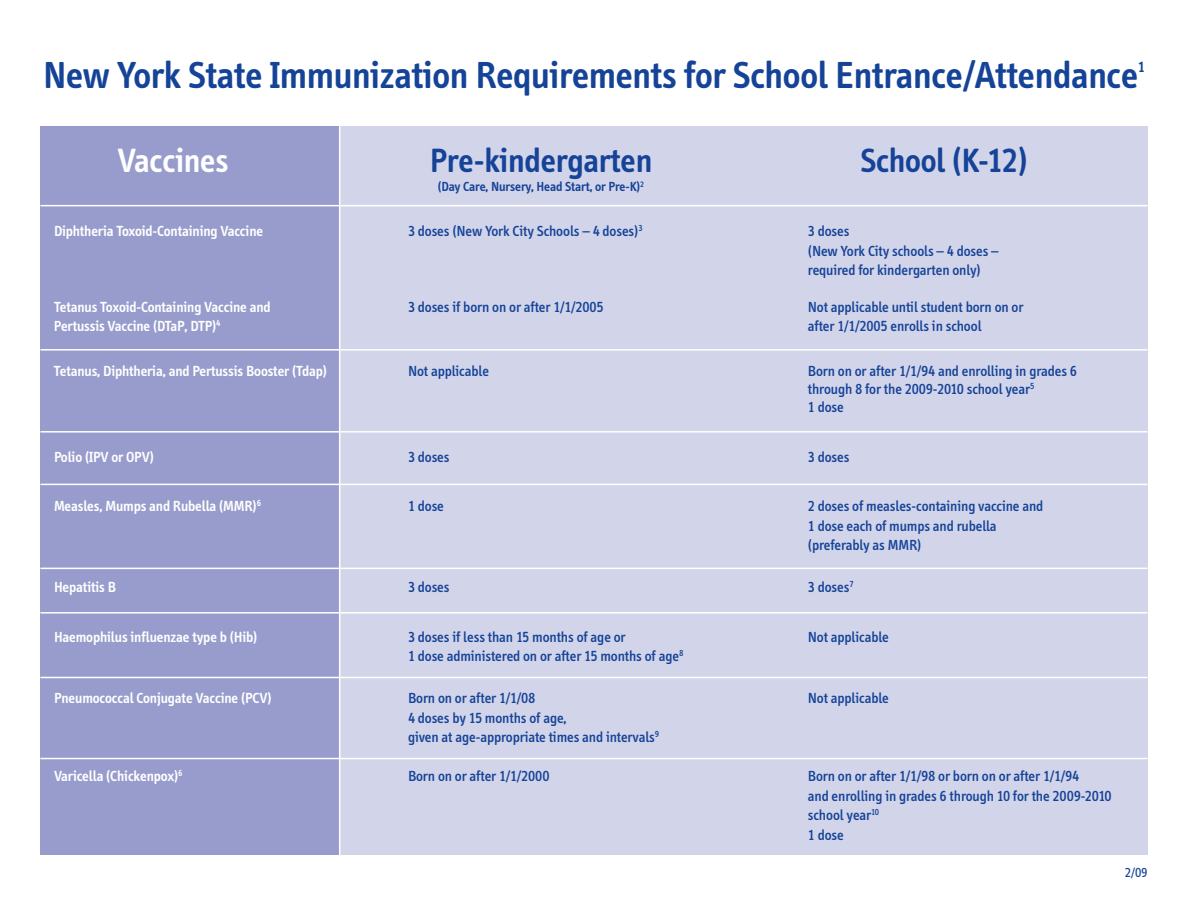
<style>
.page{position:relative;width:1188px;height:918px;background:#fff}
.page>*{position:absolute;margin:0;border:0;box-sizing:border-box;transform-origin:0 0}
.t1{font:600 38.55px "Info";color:#154398}
.t2{font:600 34.5px "Info";color:#154398}
.t3{font:600 34.5px "Info";color:#fff}
.t4{font:600 15.3px "Info";color:#154398}
.t5{font:500 15px/19.5px "Info";color:#154398}
.t6{font:600 15px "Info";color:#fff}
.t7{font:600 13.5px "Info";color:#154398}
.t8{font:13.5px "Info";color:#154398}
</style>
<div class="page">
<div style="left:40px;top:126px;width:300px;height:729px;background:#979ccc"></div>
<div style="left:340px;top:126px;width:808px;height:729px;background:#d2d4e9"></div>
<hr style="left:40px;top:349px;width:1108px;height:2px;background:#fff">
<hr style="left:40px;top:205px;width:1108px;height:1px;background:#fff">
<hr style="left:40px;top:431px;width:1108px;height:2px;background:#fff">
<hr style="left:40px;top:484px;width:1108px;height:1px;background:#fff">
<hr style="left:40px;top:612px;width:1108px;height:2px;background:#fff">
<hr style="left:40px;top:568px;width:1108px;height:1px;background:#fff">
<hr style="left:339px;top:126px;width:1px;height:729px;background:#fff">
<hr style="left:40px;top:677px;width:1108px;height:1px;background:#fff">
<hr style="left:40px;top:758px;width:1108px;height:1px;background:#fff">
<h1 class="t1" style="left:43px;top:60px;width:1096px">New York State Immunization Requirements for School Entrance/Attendance</h1>
<p class="t4" style="left:1138px;top:61px;width:9px">1</p>
<h2 class="t3" style="left:118px;top:147px;width:112px">Vaccines</h2>
<h2 class="t2" style="left:430px;top:147px;width:224px">Pre-kindergarten</h2>
<p class="t7" style="left:438px;top:182px;width:208px">(Day Care, Nursery, Head Start, or Pre-K)<sup>2</sup></p>
<h2 class="t2" style="left:860px;top:147px;width:168px">School (K-12)</h2>
<p class="t6" style="left:54px;top:226px;width:211px">Diphtheria Toxoid-Containing Vaccine</p>
<p class="t5" style="left:408px;top:223px;width:236px">3 doses (New York City Schools – 4 doses)<sup>3</sup></p>
<p class="t5" style="left:808px;top:223px;width:192px">3 doses<br>(New York City schools – 4 doses – required for kindergarten only)</p>
<p class="t6" style="left:54px;top:301px;width:218px">Tetanus Toxoid-Containing Vaccine and</p>
<p class="t5" style="left:408px;top:298px;width:197px">3 doses if born on or after 1/1/2005</p>
<p class="t5" style="left:808px;top:298px;width:217px">Not applicable until student born on or</p>
<p class="t6" style="left:54px;top:321px;width:168px">Pertussis Vaccine (DTaP, DTP)<sup>4</sup></p>
<p class="t5" style="left:808px;top:318px;width:175px">after 1/1/2005 enrolls in school</p>
<p class="t6" style="left:54px;top:366px;width:274px">Tetanus, Diphtheria, and Pertussis Booster (Tdap)</p>
<p class="t5" style="left:408px;top:363px;width:82px">Not applicable</p>
<p class="t5" style="left:808px;top:364px;width:271px;line-height:18px">Born on or after 1/1/94 and enrolling in grades 6 through 8 for the 2009-2010 school year<sup>5<br></sup>1 dose</p>
<p class="t6" style="left:54px;top:451px;width:101px">Polio (IPV or OPV)</p>
<p class="t5" style="left:408px;top:448px;width:43px">3 doses</p>
<p class="t5" style="left:808px;top:448px;width:43px">3 doses</p>
<p class="t6" style="left:54px;top:501px;width:208px">Measles, Mumps and Rubella (MMR)<sup>6</sup></p>
<p class="t5" style="left:408px;top:498px;width:37px">1 dose</p>
<p class="t5" style="left:808px;top:498px;width:237px">2 doses of measles-containing vaccine and<br>1 dose each of mumps and rubella (preferably as MMR)</p>
<p class="t6" style="left:54px;top:582px;width:63px">Hepatitis B</p>
<p class="t5" style="left:408px;top:579px;width:43px">3 doses</p>
<p class="t5" style="left:808px;top:579px;width:47px">3 doses<sup>7</sup></p>
<p class="t6" style="left:54px;top:631px;width:205px">Haemophilus influenzae type b (Hib)</p>
<p class="t5" style="left:408px;top:628px;width:219px">3 doses if less than 15 months of age or</p>
<p class="t5" style="left:808px;top:628px;width:82px">Not applicable</p>
<p class="t5" style="left:408px;top:648px;width:277px">1 dose administered on or after 15 months of age<sup>8</sup></p>
<p class="t6" style="left:54px;top:693px;width:219px">Pneumococcal Conjugate Vaccine (PCV)</p>
<p class="t5" style="left:408px;top:690px;width:129px">Born on or after 1/1/08</p>
<p class="t5" style="left:808px;top:690px;width:82px">Not applicable</p>
<p class="t5" style="left:408px;top:709px;width:253px">4 doses by 15 months of age,<br>given at age-appropriate times and intervals<sup>9</sup></p>
<p class="t6" style="left:54px;top:771px;width:130px">Varicella (Chickenpox)<sup>6</sup></p>
<p class="t5" style="left:408px;top:768px;width:143px">Born on or after 1/1/2000</p>
<p class="t5" style="left:808px;top:768px;width:305px">Born on or after 1/1/98 or born on or after 1/1/94<br>and enrolling in grades 6 through 10 for the 2009-2010 school year<sup>10<br></sup>1 dose</p>
<p class="t8" style="left:1125px;top:868px;width:24px">2/09</p>
</div>
